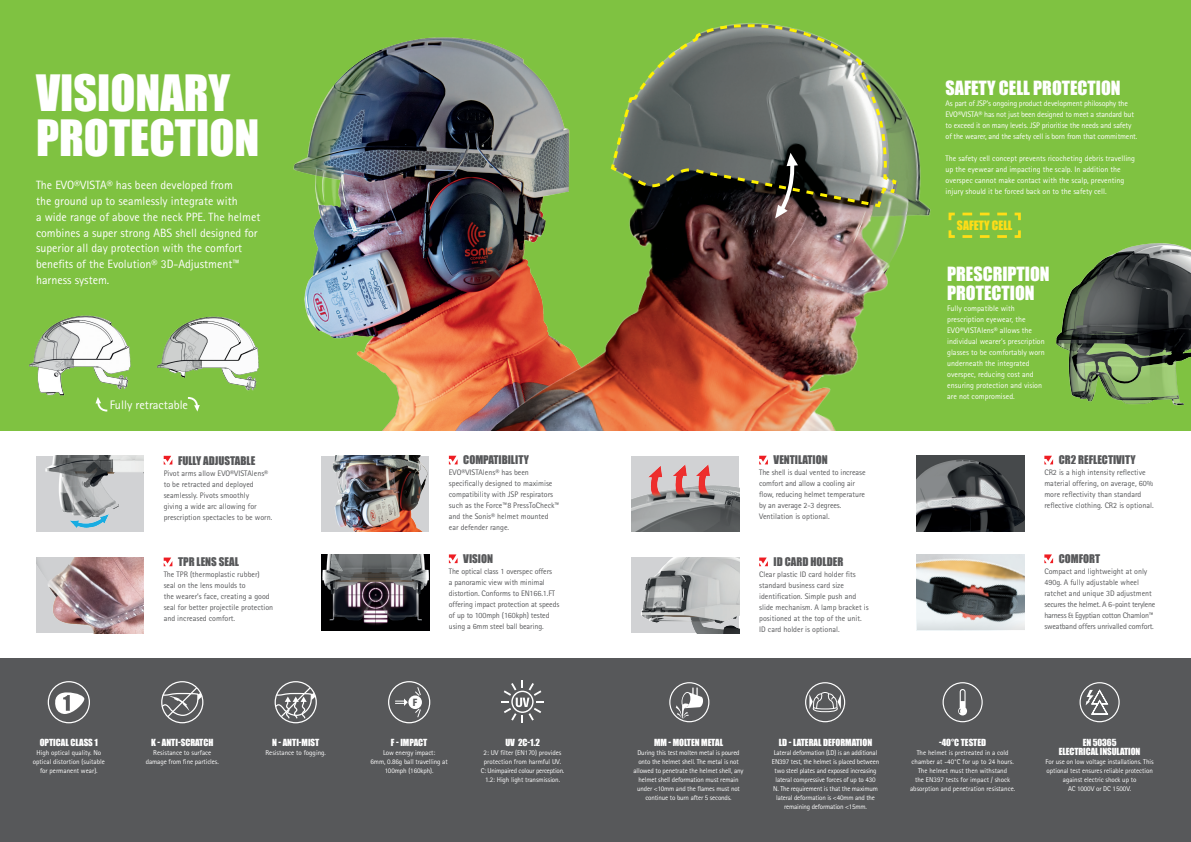
<style>
.page{position:relative;width:1191px;height:842px;background:#fff}
.page>*{position:absolute;margin:0;border:0;box-sizing:border-box;transform-origin:0 0}
.t1{font:46px/45px "Impact";color:#fff}
.t2{font:18px/19px "Impact";color:#fff}
.t3{font:12.3px "Agfa Rotis Sans Serif";color:#fff}
.t4{font:12px/16px "Agfa Rotis Sans Serif";color:#fff}
.t5{font:11.8px "Impact";color:#ffdd17}
.t6{font:11px "Impact";color:#57585a}
.t7{font:700 10.6px "Decalotype";color:#57585a}
.t8{font:9px/9px "Impact";color:#fff;text-align:center}
.t9{font:8px/11px "Agfa Rotis Sans Serif";color:#57585a}
.t10{font:8px/11px "Agfa Rotis Sans Serif";color:#fff}
.t11{font:8px/11px "Agfa Rotis Sans Serif";letter-spacing:-.02em;color:#fff}
.t12{font:8px/11px "Agfa Rotis Sans Serif";letter-spacing:-.02em;color:#57585a}
.t13{font:7px/9px "Agfa Rotis Sans Serif";letter-spacing:-.01em;color:#fff;text-align:center}
</style>
<div class="page">
<div style="left:0;top:0;width:1191px;height:430px;background:#7fc241"></div>
<img style="left:293px;top:39px;width:123px;height:391px">
<img style="left:631px;top:557px;width:108px;height:76px">
<img style="left:36px;top:557px;width:108px;height:76px">
<svg style="left:759px;top:557px;width:9px;height:9px"></svg>
<svg style="left:164px;top:557px;width:8px;height:9px"></svg>
<svg style="left:759px;top:456px;width:9px;height:8px"></svg>
<svg style="left:164px;top:456px;width:8px;height:8px"></svg>
<img style="left:631px;top:456px;width:108px;height:76px">
<img style="left:36px;top:456px;width:108px;height:76px">
<img style="left:916px;top:456px;width:108px;height:76px">
<img style="left:321px;top:456px;width:108px;height:76px">
<svg style="left:1044px;top:456px;width:9px;height:8px"></svg>
<svg style="left:449px;top:456px;width:8px;height:8px"></svg>
<svg style="left:1044px;top:554px;width:9px;height:9px"></svg>
<svg style="left:449px;top:554px;width:8px;height:9px"></svg>
<img style="left:321px;top:554px;width:108px;height:76px">
<svg style="left:916px;top:554px;width:108px;height:76px;background:#a09d95"></svg>
<div style="left:0;top:658px;width:1191px;height:184px;background:#57585a"></div>
<svg style="left:501px;top:681px;width:43px;height:42px"></svg>
<svg style="left:161px;top:686px;width:41px;height:32px"></svg>
<div style="left:161px;top:681px;width:42px;height:42px;border:1px solid #fff;border-radius:50%"></div>
<svg style="left:274px;top:686px;width:41px;height:33px"></svg>
<div style="left:275px;top:681px;width:42px;height:42px;border:1px solid #fff;border-radius:50%"></div>
<div style="left:388px;top:681px;width:42px;height:42px;border:1px solid #fff;border-radius:50%"></div>
<div style="left:408px;top:695px;width:14px;height:14px;background:#fff;border-radius:50%"></div>
<svg style="left:414px;top:687px;width:7px;height:31px"></svg>
<svg style="left:395px;top:698px;width:13px;height:8px"></svg>
<div style="left:48px;top:681px;width:42px;height:42px;border:1px solid #fff;border-radius:50%"></div>
<svg style="left:55px;top:692px;width:29px;height:22px"></svg>
<div style="left:669px;top:682px;width:40px;height:40px;border:1px solid #fff;border-radius:50%"></div>
<svg style="left:675px;top:688px;width:28px;height:31px"></svg>
<div style="left:805px;top:682px;width:40px;height:40px;border:1px solid #fff;border-radius:50%"></div>
<svg style="left:809px;top:692px;width:32px;height:20px"></svg>
<div style="left:1079px;top:682px;width:40px;height:40px;border:1px solid #fff;border-radius:50%"></div>
<div style="left:942px;top:682px;width:40px;height:40px;border:1px solid #fff;border-radius:50%"></div>
<svg style="left:958px;top:689px;width:9px;height:26px"></svg>
<img style="left:157px;top:316px;width:102px;height:75px">
<img style="left:29px;top:315px;width:102px;height:81px">
<svg style="left:95px;top:397px;width:13px;height:15px"></svg>
<svg style="left:187px;top:397px;width:13px;height:15px"></svg>
<svg style="left:948px;top:212px;width:73px;height:26px"></svg>
<svg style="left:1085px;top:690px;width:23px;height:24px"></svg>
<img style="left:416px;top:37px;width:515px;height:393px">
<svg style="left:609px;top:23px;width:289px;height:186px"></svg>
<img style="left:1050px;top:243px;width:141px;height:188px">
<svg style="left:703px;top:153px;width:169px;height:65px;background:#54514b"></svg>
<h1 class="t1" style="left:36px;top:70px;width:225px">VISIONARY<br>PROTECTION</h1>
<p class="t4" style="left:36px;top:176px;width:226px">The EVO®VISTA® has been developed from<br>the ground up to seamlessly integrate with<br>a wide range of above the neck PPE. The helmet combines a super strong ABS shell designed for superior all day protection with the comfort benefits of the Evolution® 3D-Adjustment™ harness system.</p>
<h3 class="t3" style="left:110px;top:398px;width:80px">Fully retractable</h3>
<h2 class="t2" style="left:945px;top:78px;width:176px">SAFETY CELL PROTECTION</h2>
<p class="t11" style="left:945px;top:98px;width:193px">As part of JSP’s ongoing product development philosophy the EVO®VISTA® has not just been designed to meet a standard but to exceed it on many levels. JSP prioritise the needs and safety of the wearer, and the safety cell is born from that commitment.</p>
<p class="t10" style="left:945px;top:153px;width:191px">The safety cell concept prevents ricocheting debris travelling up the eyewear and impacting the scalp. In addition the overspec cannot make contact with the scalp, preventing injury should it be forced back on to the safety cell.</p>
<h3 class="t5" style="left:957px;top:216px;width:57px">SAFETY CELL</h3>
<h2 class="t2" style="left:947px;top:264px;width:104px">PRESCRIPTION<br>PROTECTION</h2>
<p class="t10" style="left:947px;top:303px;width:99px">Fully compatible with prescription eyewear, the<br>EVO®VISTAlens® allows the individual wearer’s prescription glasses to be comfortably worn underneath the integrated overspec, reducing cost and ensuring protection and vision are not compromised.</p>
<h3 class="t6" style="left:178px;top:452px;width:79px">FULLY ADJUSTABLE</h3>
<p class="t9" style="left:164px;top:467px;width:110px">Pivot arms allow EVO®VISTAlens® to be retracted and deployed seamlessly. Pivots smoothly<br>giving a wide arc allowing for prescription spectacles to be worn.</p>
<h3 class="t6" style="left:463px;top:452px;width:67px">COMPATIBILITY</h3>
<p class="t9" style="left:449px;top:467px;width:112px">EVO®VISTAlens® has been specifically designed to maximise compatibility with JSP respirators such as the Force™8 PressToCheck™ and the Sonis® helmet mounted ear defender range.</p>
<h3 class="t6" style="left:773px;top:452px;width:56px">VENTILATION</h3>
<p class="t9" style="left:759px;top:467px;width:108px">The shell is dual vented to increase comfort and allow a cooling air flow, reducing helmet temperature by an average 2-3 degrees.<br>Ventilation is optional.</p>
<h3 class="t6" style="left:1058px;top:452px;width:78px">CR2 REFLECTIVITY</h3>
<p class="t9" style="left:1044px;top:467px;width:111px">CR2 is a high intensity reflective material offering, on average, 60% more reflectivity than standard reflective clothing. CR2 is optional.</p>
<h3 class="t6" style="left:178px;top:553px;width:62px">TPR LENS SEAL</h3>
<p class="t9" style="left:164px;top:569px;width:111px">The TPR (thermoplastic rubber) seal on the lens moulds to<br>the wearer’s face, creating a good seal for better projectile protection and increased comfort.</p>
<h3 class="t6" style="left:463px;top:550px;width:31px">VISION</h3>
<p class="t9" style="left:449px;top:566px;width:112px">The optical class 1 overspec offers<br>a panoramic view with minimal distortion. Conforms to EN166.1.FT offering impact protection at speeds of up to 100mph (160kph) tested using a 6mm steel ball bearing.</p>
<h3 class="t6" style="left:773px;top:553px;width:71px">ID CARD HOLDER</h3>
<p class="t9" style="left:759px;top:569px;width:111px">Clear plastic ID card holder fits standard business card size identification. Simple push and slide mechanism. A lamp bracket is positioned at the top of the unit.<br>ID card holder is optional.</p>
<h3 class="t6" style="left:1058px;top:550px;width:43px">COMFORT</h3>
<p class="t12" style="left:1044px;top:566px;width:113px">Compact and lightweight at only 490g. A fully adjustable wheel ratchet and unique 3D adjustment secures the helmet. A 6-point terylene harness &amp; Egyptian cotton Chamlon™ sweatband offers unrivalled comfort.</p>
<h3 class="t7" style="left:413px;top:695px;width:6px">F</h3>
<p class="t8" style="left:40px;top:737px;width:60px">OPTICAL CLASS 1</p>
<p class="t13" style="left:33px;top:748px;width:74px">High optical quality. No optical distortion (suitable for permanent wear).</p>
<p class="t8" style="left:151px;top:737px;width:64px">K - ANTI-SCRATCH</p>
<p class="t13" style="left:146px;top:748px;width:75px">Resistance to surface damage from fine particles.</p>
<p class="t8" style="left:272px;top:738px;width:49px">N - ANTI-MIST</p>
<p class="t13" style="left:265px;top:748px;width:62px">Resistance to fogging.</p>
<p class="t8" style="left:391px;top:737px;width:38px">F - IMPACT</p>
<p class="t13" style="left:370px;top:748px;width:79px">Low energy impact:<br>6mm, 0.86g ball travelling at<br>100mph (160kph).</p>
<p class="t8" style="left:505px;top:737px;width:36px">UV 2C-1.2</p>
<p class="t13" style="left:481px;top:748px;width:85px">2: UV filter (EN170) provides protection from harmful UV.<br>C: Unimpaired colour perception.<br>1.2: High light transmission.</p>
<p class="t8" style="left:654px;top:737px;width:71px">MM - MOLTEN METAL</p>
<p class="t13" style="left:633px;top:748px;width:111px">During this test molten metal is poured onto the helmet shell. The metal is not allowed to penetrate the helmet shell, any helmet shell deformation must remain under &lt;10mm and the flames must not continue to burn after 5 seconds.</p>
<p class="t8" style="left:779px;top:737px;width:95px">LD - LATERAL DEFORMATION</p>
<p class="t13" style="left:772px;top:748px;width:109px">Lateral deformation (LD) is an additional EN397 test, the helmet is placed between two steel plates and exposed increasing lateral compressive forces of up to 430<br>N. The requirement is that the maximum lateral deformation is &lt;40mm and the remaining deformation &lt;15mm.</p>
<p class="t8" style="left:939px;top:737px;width:49px">-40°C TESTED</p>
<p class="t13" style="left:910px;top:748px;width:107px">The helmet is pretreated in a cold chamber at -40°C for up to 24 hours.<br>The helmet must then withstand<br>the EN397 tests for impact / shock absorption and penetration resistance.</p>
<p class="t8" style="left:1059px;top:737px;width:83px">EN 50365<br>ELECTRICAL INSULATION</p>
<p class="t13" style="left:1045px;top:757px;width:110px">For use on low voltage installations. This optional test ensures reliable protection against electric shock up to<br>AC 1000V or DC 1500V.</p>
</div>
